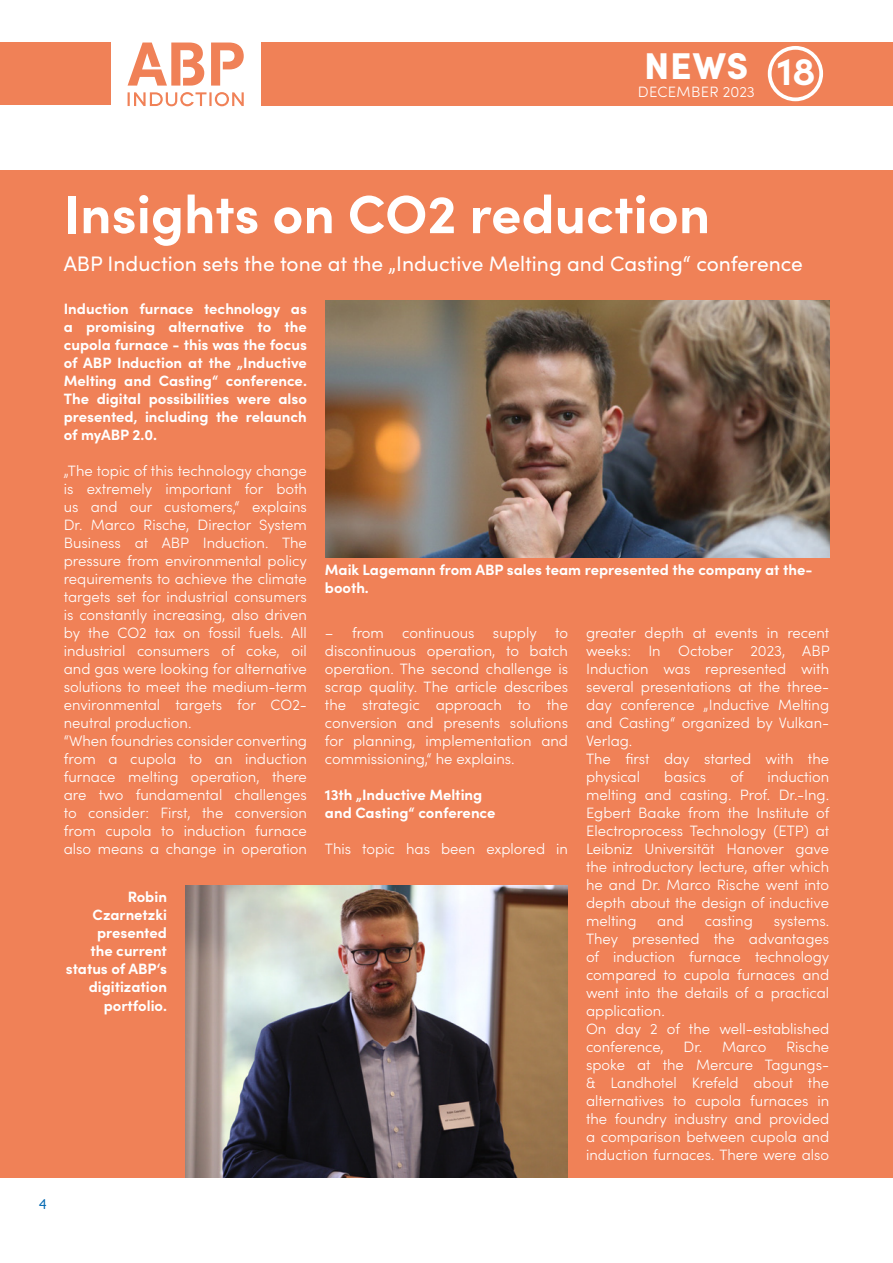
<style>
.page{position:relative;width:893px;height:1263px;background:#fff}
.page>*{position:absolute;margin:0;border:0;box-sizing:border-box;transform-origin:0 0}
.t1{font:700 54px "Sofia Pro";color:#fff}
.t2{font:700 39px "Sofia Pro";color:#fff}
.t3{font:900 37.35px "Sofia Pro";color:#fff}
.t4{font:21px "Sofia Pro";color:#fff}
.t5{font:300 15px/18px "Sofia Pro";color:#fff}
.t6{font:700 15px/18px "Sofia Pro";color:#fff}
.t7{font:300 15px "Sofia Pro";letter-spacing:.02em;color:#fff}
.t8{font:15px "Inter Face";color:#0067b1}
</style>
<div class="page">
<svg style="left:211px;top:43px;width:33px;height:43px"></svg>
<svg style="left:128px;top:92px;width:116px;height:14px"></svg>
<svg style="left:128px;top:43px;width:76px;height:43px"></svg>
<div style="left:261px;top:43px;width:632px;height:63px;background:#f08157"></div>
<div style="left:0;top:43px;width:111px;height:62px;background:#f08157"></div>
<div style="left:768px;top:46px;width:55px;height:55px;border:4px solid #fff;border-radius:50%"></div>
<div style="left:0;top:170px;width:893px;height:1008px;background:#f08157"></div>
<img style="left:326px;top:301px;width:503px;height:257px">
<img style="left:185px;top:885px;width:382px;height:293px">
<h3 class="t3" style="left:644px;top:36px;width:106px">NEWS</h3>
<p class="t7" style="left:638px;top:81px;width:118px">DECEMBER 2023</p>
<h2 class="t2" style="left:777px;top:42px;width:40px">18</h2>
<p class="t8" style="left:39px;top:1195px;width:10px">4</p>
<h1 class="t1" style="left:64px;top:173px;width:648px">Insights on CO2 reduction</h1>
<h3 class="t4" style="left:64px;top:248px;width:741px">ABP Induction sets the tone at the „Inductive Melting and Casting“ conference</h3>
<p class="t6" style="left:64px;top:298px;width:245px;text-align:justify">Induction furnace technology as a promising alternative to the cupola furnace - this was the focus of ABP Induction at the „Inductive Melting and Casting“ conference.<br>The digital possibilities were also presented, including the relaunch of myABP 2.0.</p>
<p class="t5" style="left:64px;top:461px;width:245px">„The topic of this technology change is extremely important for both us and our customers,“ explains Dr. Marco Rische, Director System Business at ABP Induction. The pressure from environmental policy requirements to achieve the climate targets set for industrial consumers is constantly increasing, also driven by the CO2 tax on fossil fuels. All industrial consumers of coke, oil and gas were looking for alternative solutions to meet the medium-term environmental targets for CO2- neutral production.<br>“When foundries consider converting from a cupola to an induction furnace melting operation, there are two fundamental challenges to consider: First, the conversion from cupola to induction furnace also means a change in operation</p>
<p class="t6" style="left:325px;top:560px;width:489px">Maik Lagemann from ABP sales team represented the company at the&shy;booth.</p>
<p class="t5" style="left:325px;top:622px;width:245px;text-align:justify">– from continuous supply to discontinuous operation, to batch operation. The second challenge is scrap quality. The article describes the strategic approach to the conversion and presents solutions for planning, implementation and commissioning,“ he explains.</p>
<p class="t6" style="left:325px;top:784px;width:172px">13th „Inductive Melting and Casting“ conference</p>
<p class="t5" style="left:325px;top:838px;width:245px">This topic has been explored in</p>
<p class="t5" style="left:586px;top:622px;width:245px">greater depth at events in recent weeks: In October 2023, ABP<br>Induction was represented with several presentations at the three&shy;day conference „Inductive Melting and Casting“ organized by Vulkan-<br>Verlag.<br>The first day started with the physical</p>
<p class="t5" style="left:586px;top:766px;width:245px;text-align:justify;text-indent:181px">induction melting and casting. Prof. Dr.-Ing.<br>Egbert Baake from the Institute of Electroprocess Technology (ETP) at Leibniz Universität Hanover gave the introductory lecture, after which he and Dr. Marco Rische went into depth about the design of inductive melting</p>
<p class="t5" style="left:664px;top:766px;width:43px">basics</p>
<p class="t5" style="left:730px;top:766px;width:15px">of</p>
<p class="t6" style="left:66px;top:887px;width:103px;text-align:right">Robin<br>Czarnetzki presented<br>the current status of ABP‘s digitization portfolio.</p>
<p class="t5" style="left:657px;top:910px;width:28px">and</p>
<p class="t5" style="left:705px;top:910px;width:50px">casting</p>
<p class="t5" style="left:586px;top:910px;width:245px;text-indent:188px">systems.<br>They presented the advantages of induction furnace technology compared to cupola furnaces and went into the details of a practical application.<br>On day 2 of the well-established conference,</p>
<p class="t5" style="left:586px;top:1036px;width:245px;text-align:justify;text-indent:200px">Rische spoke at the Mercure Tagungs-&amp; Landhotel Krefeld about the alternatives to cupola furnaces in the foundry industry and provided a comparison between cupola and induction furnaces. There were also</p>
<p class="t5" style="left:684px;top:1036px;width:84px">Dr. Marco</p>
</div>
